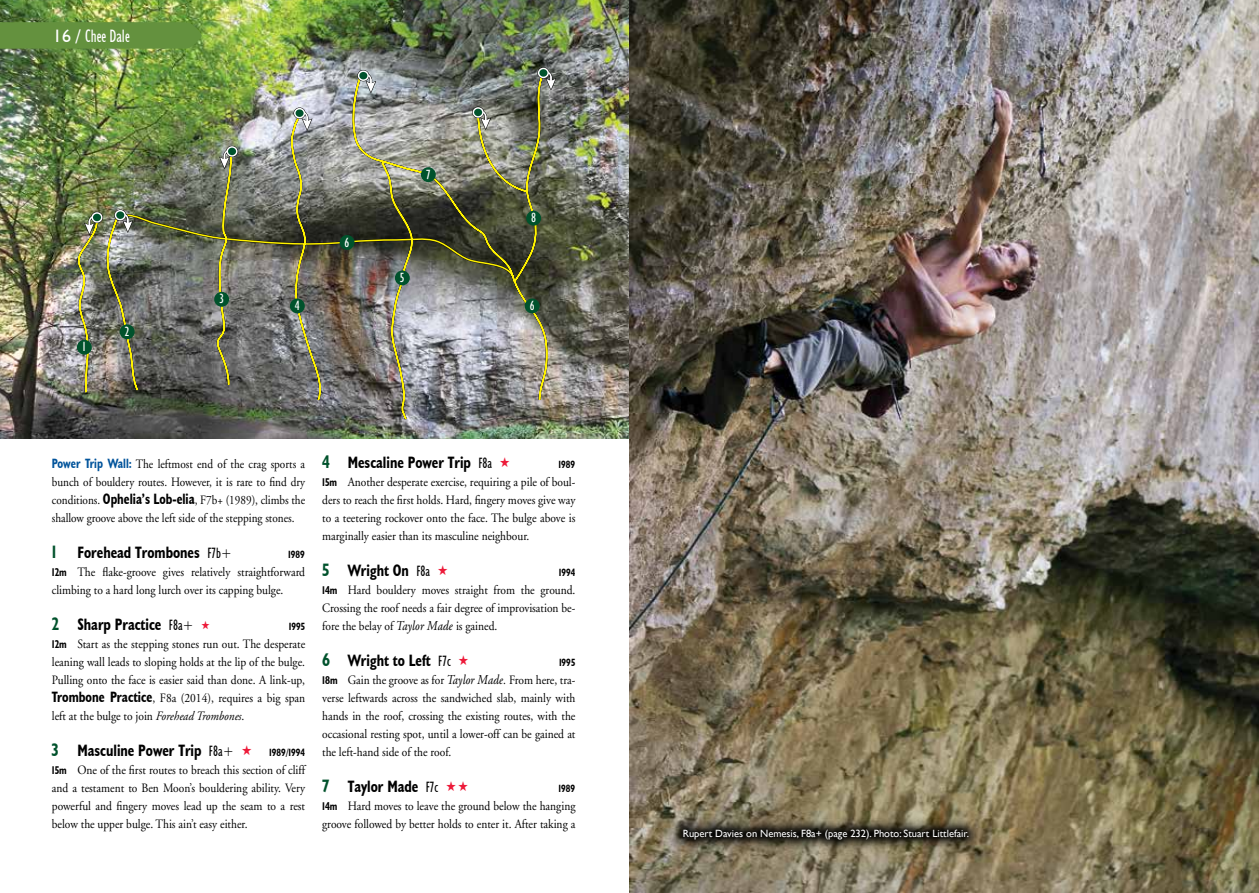
<style>
.page{position:relative;width:1259px;height:893px;background:#fff}
.page>*{position:absolute;margin:0;border:0;box-sizing:border-box;transform-origin:0 0}
.t1{font:condensed 18px "Humanist 521 BT";color:#fff;scale:.9 1}
.t2{font:700 condensed 16.5px "Humanist 521 BT";color:#000;scale:.9 1}
.t3{font:condensed 13.5px "Humanist 521 BT";color:#fff}
.t4{font:12.75px/18px "Adobe Garamond";color:#000;text-align:justify;scale:.9 1}
.t5{font:12.75px/18px "Adobe Garamond";color:#000;text-align:justify;scale:.88 1}
.t6{font:10.5px "Gill Sans";color:#fff}
.t7{font:700 condensed 10.5px "Humanist 521 BT";color:#000;scale:.9 1}
.s1{font-stretch:normal}
.s2{font-family:"Humanist 521 BT";font-weight:700;font-stretch:condensed;font-size:13.5px;color:#00539b}
.s3{font-family:"Humanist 521 BT";font-weight:700;font-stretch:condensed;font-size:15px}
.s4{font-size:18px;color:#00522c}
.s5{font-weight:400;font-size:15px}
.s6{font-family:"Humanist 521 BT";font-weight:700;font-stretch:condensed;font-size:11.25px}
.s7{font-style:italic}
.s8{font-style:italic;font-size:13.5px}
</style>
<div class="page">
<img style="left:0;top:0;width:629px;height:439px">
<img style="left:76px;top:71px;width:473px;height:350px">
<div style="left:120px;top:324px;width:15px;height:15px;background:#00522c;border-radius:50%"></div>
<div style="left:77px;top:340px;width:15px;height:15px;background:#00522c;border-radius:50%"></div>
<div style="left:214px;top:292px;width:15px;height:15px;background:#00522c;border-radius:50%"></div>
<div style="left:290px;top:298px;width:15px;height:15px;background:#00522c;border-radius:50%"></div>
<div style="left:395px;top:270px;width:15px;height:15px;background:#00522c;border-radius:50%"></div>
<div style="left:525px;top:298px;width:14px;height:15px;background:#00522c;border-radius:50%"></div>
<div style="left:340px;top:235px;width:14px;height:15px;background:#00522c;border-radius:50%"></div>
<div style="left:421px;top:167px;width:15px;height:15px;background:#00522c;border-radius:50%"></div>
<div style="left:526px;top:211px;width:15px;height:15px;background:#00522c;border-radius:50%"></div>
<svg style="left:356px;top:69px;width:20px;height:25px"></svg>
<svg style="left:471px;top:106px;width:20px;height:24px"></svg>
<svg style="left:536px;top:66px;width:20px;height:25px"></svg>
<svg style="left:84px;top:211px;width:20px;height:24px"></svg>
<svg style="left:113px;top:208px;width:20px;height:25px"></svg>
<svg style="left:219px;top:145px;width:20px;height:24px"></svg>
<svg style="left:292px;top:106px;width:20px;height:25px"></svg>
<div style="left:0;top:22px;width:203px;height:27px;background:#64913e"></div>
<img style="left:629px;top:0;width:630px;height:893px">
<svg style="left:670px;top:817px;width:311px;height:35px;background:#524c3a"></svg>
<h1 class="t1" style="left:53px;top:25px;width:87px"><span class="s1">16 /</span> Chee Dale</h1>
<p class="t3" style="left:82px;top:339px;width:5px">1</p>
<p class="t3" style="left:125px;top:324px;width:6px">2</p>
<p class="t3" style="left:219px;top:291px;width:6px">3</p>
<p class="t3" style="left:295px;top:298px;width:6px">4</p>
<p class="t3" style="left:345px;top:234px;width:6px">6</p>
<p class="t3" style="left:426px;top:166px;width:6px">7</p>
<p class="t3" style="left:400px;top:270px;width:6px">5</p>
<p class="t3" style="left:531px;top:210px;width:6px">8</p>
<p class="t3" style="left:530px;top:298px;width:6px">6</p>
<p class="t5" style="left:52px;top:455px;width:289px"><span class="s2">Power Trip Wall:</span> The leftmost end of the crag sports a bunch of bouldery routes. However, it is rare to find dry conditions. <span class="s3">Ophelia’s Lob-elia</span>, F7b+ (1989), climbs the shallow groove above the left side of the stepping stones.</p>
<p class="t2" style="left:52px;top:542px;width:202px"><span class="s4">1</span> Forehead Trombones <span class="s5">F7b+</span></p>
<p class="t7" style="left:288px;top:548px;width:20px">1989</p>
<p class="t4" style="left:52px;top:563px;width:283px"><span class="s6">12m</span> The flake-groove gives relatively straightforward climbing to a hard long lurch over its capping bulge.</p>
<p class="t2" style="left:52px;top:614px;width:159px"><span class="s4">2</span> Sharp Practice <span class="s5">F8a+</span></p>
<p class="t7" style="left:289px;top:620px;width:20px">1995</p>
<p class="t4" style="left:52px;top:635px;width:283px"><span class="s6">12m</span> Start as the stepping stones run out. The desperate leaning wall leads to sloping holds at the lip of the bulge.<br>Pulling onto the face is easier said than done. A link-up, <span class="s3">Trombone Practice</span>, F8a (2014), requires a big span left at the bulge to join <span class="s7">Forehead Trombones</span>.</p>
<p class="t2" style="left:52px;top:740px;width:204px"><span class="s4">3</span> Masculine Power Trip <span class="s5">F8a+</span></p>
<p class="t7" style="left:269px;top:746px;width:41px">1989/1994</p>
<p class="t4" style="left:52px;top:761px;width:283px"><span class="s6">15m</span> One of the first routes to breach this section of cliff and a testament to Ben Moon’s bouldering ability. Very powerful and fingery moves lead up the seam to a rest below the upper bulge. This ain’t easy either.</p>
<p class="t2" style="left:322px;top:452px;width:190px"><span class="s4">4</span> Mescaline Power Trip <span class="s5">F8a</span></p>
<p class="t7" style="left:558px;top:458px;width:20px">1989</p>
<p class="t4" style="left:322px;top:473px;width:283px"><span class="s6">15m</span> Another desperate exercise, requiring a pile of boul&shy;ders to reach the first holds. Hard, fingery moves give way to a teetering rockover onto the face. The bulge above is marginally easier than its masculine neighbour.</p>
<p class="t2" style="left:322px;top:560px;width:121px"><span class="s4">5</span> Wright On <span class="s5">F8a</span></p>
<p class="t7" style="left:559px;top:566px;width:20px">1994</p>
<p class="t4" style="left:322px;top:581px;width:283px"><span class="s6">14m</span> Hard bouldery moves straight from the ground.<br>Crossing the roof needs a fair degree of improvisation be&shy;fore the belay of <span class="s8">Taylor Made</span> is gained.</p>
<p class="t2" style="left:322px;top:650px;width:144px"><span class="s4">6</span> Wright to Left <span class="s5">F7c</span></p>
<p class="t7" style="left:559px;top:656px;width:20px">1995</p>
<p class="t4" style="left:322px;top:671px;width:283px"><span class="s6">18m</span> Gain the groove as for <span class="s8">Taylor Made.</span> From here, tra&shy;verse leftwards across the sandwiched slab, mainly with hands in the roof, crossing the existing routes, with the occasional resting spot, until a lower-off can be gained at the left-hand side of the roof.</p>
<p class="t2" style="left:322px;top:776px;width:131px"><span class="s4">7</span> Taylor Made <span class="s5">F7c</span></p>
<p class="t7" style="left:558px;top:782px;width:20px">1989</p>
<p class="t4" style="left:322px;top:797px;width:283px"><span class="s6">14m</span> Hard moves to leave the ground below the hanging groove followed by better holds to enter it. After taking a</p>
<p class="t6" style="left:682px;top:827px;width:288px">Rupert Davies on Nemesis, F8a+ (page 232). Photo: Stuart Littlefair.</p>
</div>
